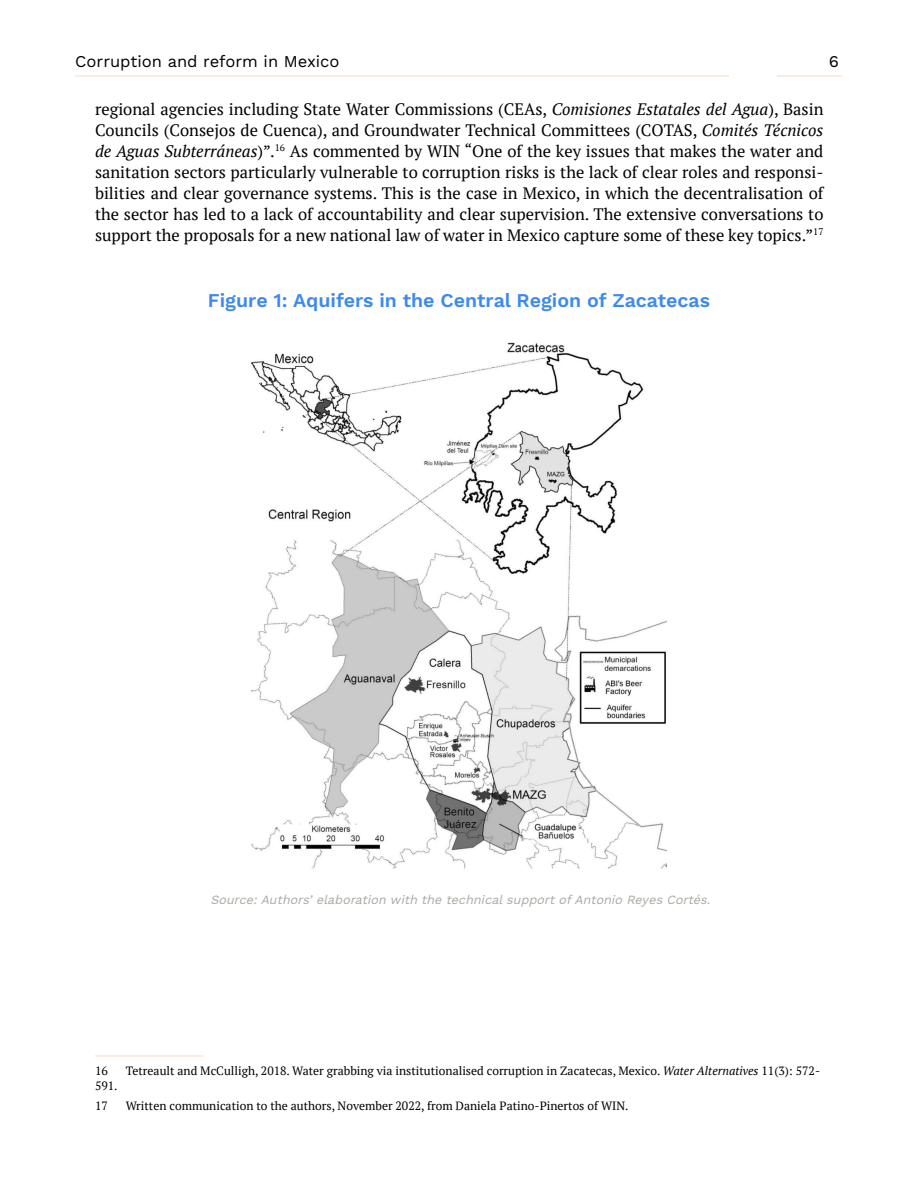
<style>
.page{position:relative;width:918px;height:1188px;background:#fff}
.page>*{position:absolute;margin:0;border:0;box-sizing:border-box;transform-origin:0 0}
.t1{font:600 19.5px "Work Sans";color:#3e89ef}
.t2{font:16.5px/21px "PT Serif";color:#000;text-align:justify}
.t3{font:16.5px "Work Sans";color:#000}
.t4{font:italic 12.6px "Work Sans";color:#aca7a1}
.t5{font:12px/19.5px "PT Serif";color:#000}
.s1{font-style:italic}
</style>
<div class="page">
<hr style="left:75px;top:75px;width:654px;height:2px;background:#f9e6d8">
<hr style="left:777px;top:75px;width:66px;height:2px;background:#f9e6d8">
<hr style="left:95px;top:1055px;width:108px;height:2px;background:#f9e6d8">
<img style="left:251px;top:342px;width:416px;height:527px">
<p class="t3" style="left:75px;top:51px;width:266px">Corruption and reform in Mexico</p>
<p class="t3" style="left:829px;top:51px;width:12px">6</p>
<p class="t2" style="left:95px;top:98px;width:730px">regional agencies including State Water Commissions (CEAs, <span class="s1">Comisiones Estatales del Agua</span>), Basin Councils (Consejos de Cuenca), and Groundwater Technical Committees (COTAS, <span class="s1">Comités Técnicos de Aguas Subterráneas</span>)”.<sup>16</sup> As commented by WIN “One of the key issues that makes the water and sanitation sectors particularly vulnerable to corruption risks is the lack of clear roles and responsi&shy;bilities and clear governance systems. This is the case in Mexico, in which the decentralisation of the sector has led to a lack of accountability and clear supervision. The extensive conversations to support the proposals for a new national law of water in Mexico capture some of these key topics.”<sup>17</sup></p>
<p class="t1" style="left:208px;top:289px;width:504px">Figure 1: Aquifers in the Central Region of Zacatecas</p>
<p class="t4" style="left:210px;top:892px;width:505px">Source:Authors’ elaboration with the technicalsupport ofAntonio Reyes Cortés.</p>
<p class="t5" style="left:95px;top:1061px;width:14px">16</p>
<p class="t5" style="left:126px;top:1061px;width:696px">Tetreault and McCulligh, 2018. Water grabbing via institutionalised corruption in Zacatecas, Mexico. <span class="s1">Water Alternatives</span> 11(3): 572-</p>
<p class="t5" style="left:95px;top:1076px;width:24px">591.<br>17</p>
<p class="t5" style="left:126px;top:1096px;width:504px">Written communication to the authors, November 2022, from Daniela Patino-Pinertos of WIN.</p>
</div>
